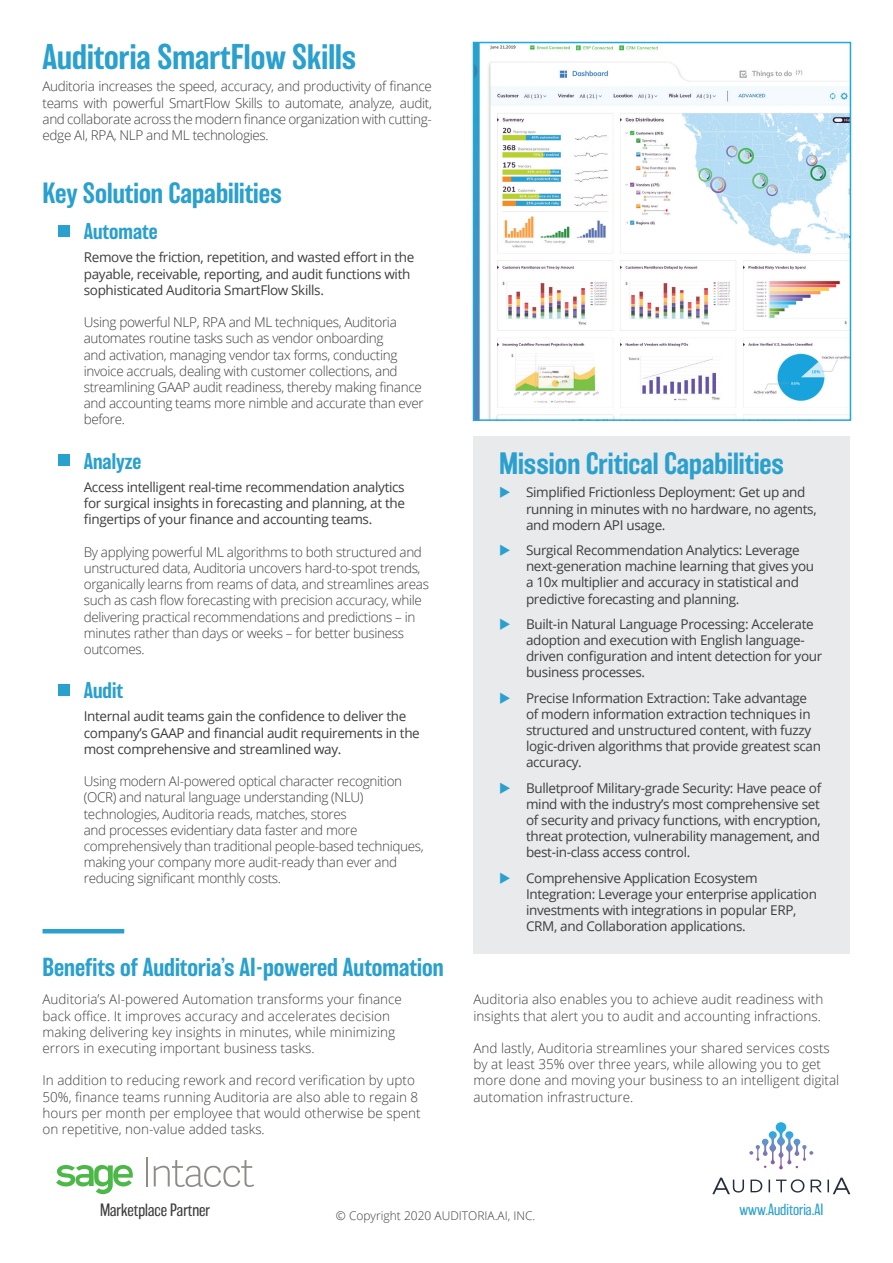
<style>
.page{position:relative;width:893px;height:1263px;background:#fff}
.page>*{position:absolute;margin:0;border:0;box-sizing:border-box;transform-origin:0 0}
.t1{font:500 33px "Balboa";color:#29a0ce}
.t2{font:500 28.5px "Balboa";color:#29a0ce}
.t3{font:500 27px "Balboa";color:#29a0ce}
.t4{font:500 24px "Balboa";color:#29a0ce}
.t5{font:500 21px "Balboa";color:#29a0ce}
.t6{font:200 16.5px "Balboa";color:#3e3e3f}
.t7{font:200 15px "Balboa";color:#29a0ce}
.t8{font:13.5px/16.2px "Open Sans";letter-spacing:-.025em;color:#3e3e3f}
.t9{font:300 13.5px/16.2px "Open Sans";letter-spacing:-.025em;color:#3e3e3f}
.t10{font:300 13.5px/16.2px "Open Sans";color:#3e3e3f}
.t11{font:300 12px "Open Sans";color:#3e3e3f}
</style>
<div class="page">
<img style="left:476px;top:45px;width:372px;height:373px">
<div style="left:473px;top:42px;width:378px;height:379px;border:2px solid #20a7df"></div>
<div style="left:473px;top:437px;width:377px;height:517px;background:#e9eaeb"></div>
<div style="left:59px;top:225px;width:11px;height:12px;background:#29a0ce"></div>
<div style="left:59px;top:454px;width:11px;height:12px;background:#29a0ce"></div>
<div style="left:59px;top:684px;width:11px;height:11px;background:#29a0ce"></div>
<hr style="left:43px;top:929px;width:81px;height:4px;background:#29a0ce">
<svg style="left:56px;top:1165px;width:77px;height:29px"></svg>
<hr style="left:146px;top:1157px;width:2px;height:29px;background:#8f8b87">
<svg style="left:154px;top:1160px;width:100px;height:27px"></svg>
<svg style="left:712px;top:1177px;width:138px;height:17px"></svg>
<svg style="left:769px;top:1122px;width:30px;height:47px"></svg>
<h1 class="t1" style="left:43px;top:38px;width:315px">Auditoria SmartFlow Skills</h1>
<p class="t9" style="left:43px;top:78px;width:391px;text-align:justify">Auditoria increases the speed, accuracy, and productivity of finance teams with powerful SmartFlow Skills to automate, analyze, audit, and collaborate across the modern finance organization with cutting&shy;edge AI, RPA, NLP and ML technologies.</p>
<h3 class="t3" style="left:43px;top:178px;width:241px">Key Solution Capabilities</h3>
<h3 class="t5" style="left:84px;top:220px;width:75px">Automate</h3>
<p class="t8" style="left:84px;top:249px;width:332px">Remove the friction, repetition, and wasted effort in the payable, receivable, reporting, and audit functions with sophisticated Auditoria SmartFlow Skills.</p>
<p class="t9" style="left:84px;top:314px;width:341px">Using powerful NLP, RPA and ML techniques, Auditoria automates routine tasks such as vendor onboarding<br>and activation, managing vendor tax forms, conducting invoice accruals, dealing with customer collections, and streamlining GAAP audit readiness, thereby making finance and accounting teams more nimble and accurate than ever before.</p>
<h3 class="t5" style="left:84px;top:449px;width:59px">Analyze</h3>
<p class="t8" style="left:84px;top:478px;width:323px;text-align:justify">Access intelligent real-time recommendation analytics for surgical insights in forecasting and planning, at the fingertips of your finance and accounting teams.</p>
<p class="t9" style="left:84px;top:543px;width:347px">By applying powerful ML algorithms to both structured and unstructured data, Auditoria uncovers hard-to-spot trends, organically learns from reams of data, and streamlines areas such as cash flow forecasting with precision accuracy, while delivering practical recommendations and predictions – in minutes rather than days or weeks – for better business outcomes.</p>
<h3 class="t5" style="left:84px;top:678px;width:41px">Audit</h3>
<p class="t8" style="left:84px;top:708px;width:338px">Internal audit teams gain the confidence to deliver the company’s GAAP and financial audit requirements in the most comprehensive and streamlined way.</p>
<p class="t9" style="left:84px;top:773px;width:341px">Using modern AI-powered optical character recognition (OCR) and natural language understanding (NLU) technologies, Auditoria reads, matches, stores<br>and processes evidentiary data faster and more comprehensively than traditional people-based techniques, making your company more audit-ready than ever and reducing significant monthly costs.</p>
<h3 class="t4" style="left:43px;top:954px;width:402px">Benefits of Auditoria’s AI-powered Automation</h3>
<p class="t10" style="left:43px;top:991px;width:361px">Auditoria’s AI-powered Automation transforms your finance back office. It improves accuracy and accelerates decision making delivering key insights in minutes, while minimizing errors in executing important business tasks.</p>
<p class="t10" style="left:43px;top:1072px;width:380px">In addition to reducing rework and record verification by upto 50%, finance teams running Auditoria are also able to regain 8 hours per month per employee that would otherwise be spent on repetitive, non-value added tasks.</p>
<h2 class="t2" style="left:499px;top:448px;width:287px">Mission Critical Capabilities</h2>
<p class="t8" style="left:526px;top:484px;width:292px">Simplified Frictionless Deployment: Get up and running in minutes with no hardware, no agents, and modern API usage.</p>
<p class="t8" style="left:526px;top:542px;width:290px">Surgical Recommendation Analytics: Leverage next-generation machine learning that gives you a 10x multiplier and accuracy in statistical and predictive forecasting and planning.</p>
<p class="t8" style="left:526px;top:615px;width:298px">Built-in Natural Language Processing: Accelerate adoption and execution with English language&shy;driven configuration and intent detection for your business processes.</p>
<p class="t8" style="left:526px;top:689px;width:296px">Precise Information Extraction: Take advantage of modern information extraction techniques in structured and unstructured content, with fuzzy logic-driven algorithms that provide greatest scan accuracy.</p>
<p class="t8" style="left:526px;top:779px;width:297px;text-align:justify">Bulletproof Military-grade Security: Have peace of mind with the industry’s most comprehensive set of security and privacy functions, with encryption, threat protection, vulnerability management, and best-in-class access control.</p>
<p class="t8" style="left:526px;top:869px;width:292px">Comprehensive Application Ecosystem Integration: Leverage your enterprise application investments with integrations in popular ERP, CRM, and Collaboration applications.</p>
<p class="t10" style="left:473px;top:991px;width:351px">Auditoria also enables you to achieve audit readiness with insights that alert you to audit and accounting infractions.</p>
<p class="t10" style="left:473px;top:1040px;width:367px">And lastly, Auditoria streamlines your shared services costs by at least 35% over three years, while allowing you to get more done and moving your business to an intelligent digital automation infrastructure.</p>
<p class="t6" style="left:100px;top:1201px;width:112px">Marketplace Partner</p>
<p class="t11" style="left:336px;top:1208px;width:201px">© Copyright 2020 AUDITORIA.AI, INC.</p>
<p class="t7" style="left:739px;top:1201px;width:85px">www.Auditoria.AI</p>
</div>
